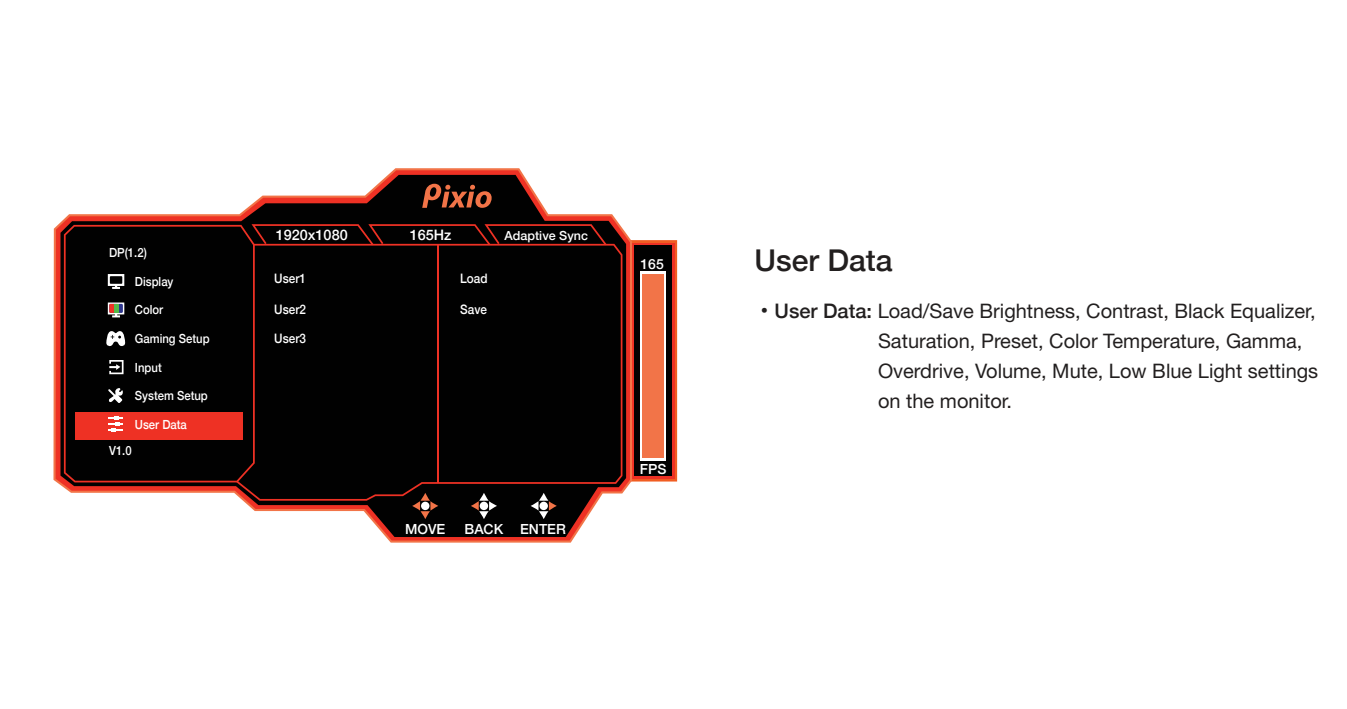
<style>
.page{position:relative;width:1347px;height:709px;background:#fff}
.page>*{position:absolute;margin:0;border:0;box-sizing:border-box;transform-origin:0 0}
.t1{font:500 30px "Helvetica Neue";color:#221f1f}
.t2{font:20px/30px "Helvetica Neue";color:#221f1f}
.t3{font:500 14.5px "Helvetica Neue";color:#fff}
.t4{font:500 14px "Helvetica Neue";color:#fff}
.t5{font:500 13px "Helvetica Neue";color:#fff;scale:.9 1}
.t6{font:500 12.5px "Helvetica Neue";color:#fff;scale:.9 1}
.t7{font:500 12.5px "Helvetica Neue";color:#fff}
.s1{font-family:"Adobe Myungjo Std";font-weight:500}
.s2{font-weight:500}
</style>
<div class="page">
<svg style="left:632px;top:240px;width:45px;height:241px"></svg>
<div style="left:632px;top:243px;width:43px;height:236px;background:#ee3124"></div>
<div style="left:634px;top:245px;width:38px;height:231px;background:#010101"></div>
<svg style="left:56px;top:170px;width:574px;height:370px"></svg>
<svg style="left:60px;top:175px;width:566px;height:362px"></svg>
<svg style="left:422px;top:184px;width:69px;height:24px;background:#66311e"></svg>
<div style="left:64px;top:225px;width:187px;height:257px;background:#010101"></div>
<div style="left:236px;top:244px;width:386px;height:256px;background:#010101"></div>
<hr style="left:437px;top:245px;width:2px;height:238px;background:#ee3124">
<svg style="left:251px;top:224px;width:355px;height:21px;background:#270806"></svg>
<div style="left:640px;top:271px;width:26px;height:189px;background:#fff"></div>
<div style="left:642px;top:274px;width:22px;height:184px;background:#f27448"></div>
<svg style="left:412px;top:493px;width:26px;height:26px"></svg>
<div style="left:421px;top:501px;width:8px;height:9px;background:#fff;border-radius:50%"></div>
<svg style="left:471px;top:493px;width:26px;height:26px"></svg>
<div style="left:480px;top:501px;width:8px;height:9px;background:#fff;border-radius:50%"></div>
<svg style="left:530px;top:493px;width:27px;height:26px"></svg>
<div style="left:539px;top:501px;width:9px;height:9px;background:#fff;border-radius:50%"></div>
<div style="left:75px;top:412px;width:168px;height:27px;background:#ee3124"></div>
<svg style="left:108px;top:274px;width:16px;height:15px"></svg>
<svg style="left:108px;top:302px;width:16px;height:15px"></svg>
<svg style="left:109px;top:360px;width:14px;height:14px"></svg>
<svg style="left:108px;top:417px;width:15px;height:14px"></svg>
<svg style="left:106px;top:330px;width:20px;height:16px"></svg>
<svg style="left:108px;top:387px;width:15px;height:16px"></svg>
<p class="t6" style="left:109px;top:243px;width:43px">DP(1.2)</p>
<p class="t6" style="left:135px;top:271px;width:44px">Display</p>
<p class="t6" style="left:135px;top:300px;width:33px">Color</p>
<p class="t6" style="left:135px;top:328px;width:84px">Gaming Setup</p>
<p class="t6" style="left:135px;top:357px;width:31px">Input</p>
<p class="t6" style="left:135px;top:386px;width:83px">System Setup</p>
<p class="t6" style="left:135px;top:414px;width:59px">User Data</p>
<p class="t6" style="left:109px;top:440px;width:27px">V1.0</p>
<p class="t3" style="left:276px;top:223px;width:73px">1920x1080</p>
<p class="t3" style="left:410px;top:223px;width:43px">165Hz</p>
<p class="t7" style="left:504px;top:225px;width:85px">Adaptive Sync</p>
<p class="t5" style="left:274px;top:268px;width:37px">User1</p>
<p class="t5" style="left:460px;top:268px;width:32px">Load</p>
<p class="t5" style="left:274px;top:298px;width:37px">User2</p>
<p class="t5" style="left:274px;top:328px;width:37px">User3</p>
<p class="t5" style="left:460px;top:298px;width:31px">Save</p>
<p class="t4" style="left:405px;top:517px;width:42px">MOVE</p>
<p class="t4" style="left:464px;top:517px;width:103px">BACK ENTER</p>
<p class="t4" style="left:640px;top:252px;width:25px">165</p>
<p class="t4" style="left:640px;top:457px;width:28px">FPS</p>
<h1 class="t1" style="left:754px;top:236px;width:139px">User Data</h1>
<p class="t2" style="left:878px;top:296px;width:442px;text-indent:-123px"><span class="s1">•</span><span class="s2">User Data:</span> Load/Save Brightness, Contrast, Black Equalizer, Saturation, Preset, Color Temperature, Gamma, Overdrive, Volume, Mute, Low Blue Light settings on the monitor.</p>
</div>
